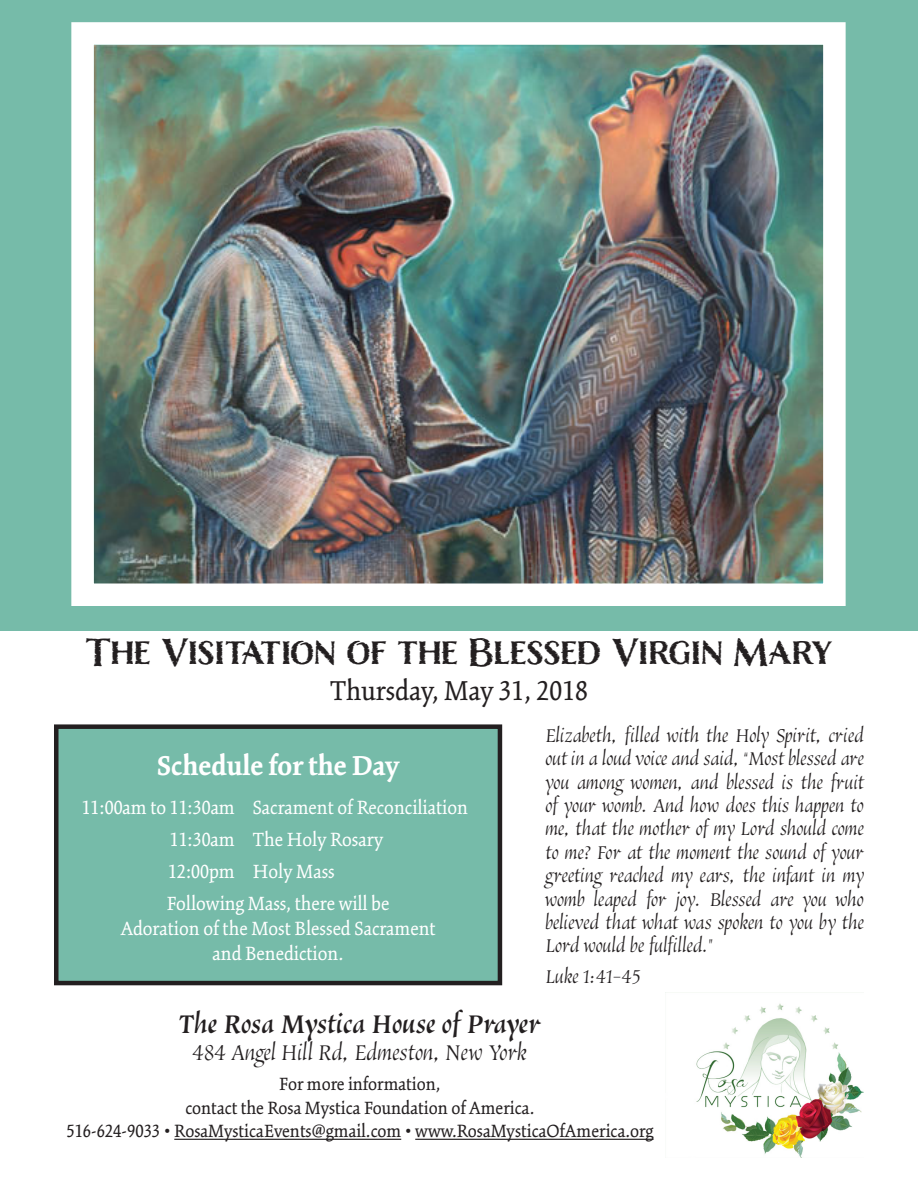
<style>
.page{position:relative;width:918px;height:1188px;background:#fff}
.page>*{position:absolute;margin:0;border:0;box-sizing:border-box;transform-origin:0 0}
.t1{font:700 36px "Nelson";color:#231f20}
.t2{font:30px "Kinesis Pro 3";color:#231f20}
.t3{font:700 30px "Kinesis Pro 3";color:#fff}
.t4{font:500 27px "Vatican";color:#231f20}
.t5{font:300 22.5px "Vatican";color:#231f20}
.t6{font:21px/25.2px "Kinesis Pro 3";color:#fff;text-align:center}
.t7{font:300 19.5px/23.4px "Vatican";color:#231f20;text-align:justify}
.t8{font:19.5px/23.4px "Kinesis Pro 3";color:#231f20;text-align:center}
</style>
<div class="page">
<div style="left:0;top:0;width:918px;height:631px;background:#76bba9"></div>
<img style="left:95px;top:45px;width:728px;height:538px">
<img style="left:696px;top:1003px;width:168px;height:155px">
<hr style="left:174px;top:1139px;width:227px;height:1px;background:#231f20">
<hr style="left:415px;top:1139px;width:238px;height:1px;background:#231f20">
<div style="left:56px;top:727px;width:444px;height:256px;background:#76bba9"></div>
<div style="left:54px;top:724px;width:448px;height:261px;border:4px solid #231f20"></div>
<div style="left:71px;top:22px;width:775px;height:584px;border:22px solid #fff"></div>
<p class="t1" style="left:85px;top:628px;width:749px">The Visitation of the Blessed Virgin Mary</p>
<p class="t2" style="left:330px;top:674px;width:259px">Thursday, May 31, 2018</p>
<p class="t7" style="left:545px;top:725px;width:320px">Elizabeth, filled with the Holy Spirit, cried out in a loud voice and said, “Most blessed are you among women, and blessed is the fruit of your womb. And how does this happen to me, that the mother of my Lord should come to me? For at the moment the sound of your greeting reached my ears, the infant in my womb leaped for joy. Blessed are you who believed that what was spoken to you by the Lord would be fulfilled.”</p>
<p class="t7" style="left:545px;top:966px;width:97px">Luke 1:41-45</p>
<p class="t3" style="left:157px;top:748px;width:243px">Schedule for the Day</p>
<p class="t6" style="left:82px;top:794px;width:388px">11:00am to 11:30am Sacrament of Reconciliation</p>
<p class="t6" style="left:170px;top:826px;width:215px">11:30am The Holy Rosary</p>
<p class="t6" style="left:168px;top:858px;width:168px">12:00pm Holy Mass</p>
<p class="t6" style="left:121px;top:890px;width:316px">Following Mass, there will be<br>Adoration of the Most Blessed Sacrament and Benediction.</p>
<p class="t4" style="left:179px;top:1009px;width:364px">The Rosa Mystica House of Prayer</p>
<p class="t5" style="left:192px;top:1041px;width:337px">484 Angel Hill Rd, Edmeston, New York</p>
<p class="t8" style="left:185px;top:1073px;width:351px">For more information,<br>contact the Rosa Mystica Foundation of America.</p>
<p class="t8" style="left:66px;top:1119px;width:589px">516-624-9033 • RosaMysticaEvents@gmail.com • www.RosaMysticaOfAmerica.org</p>
</div>
